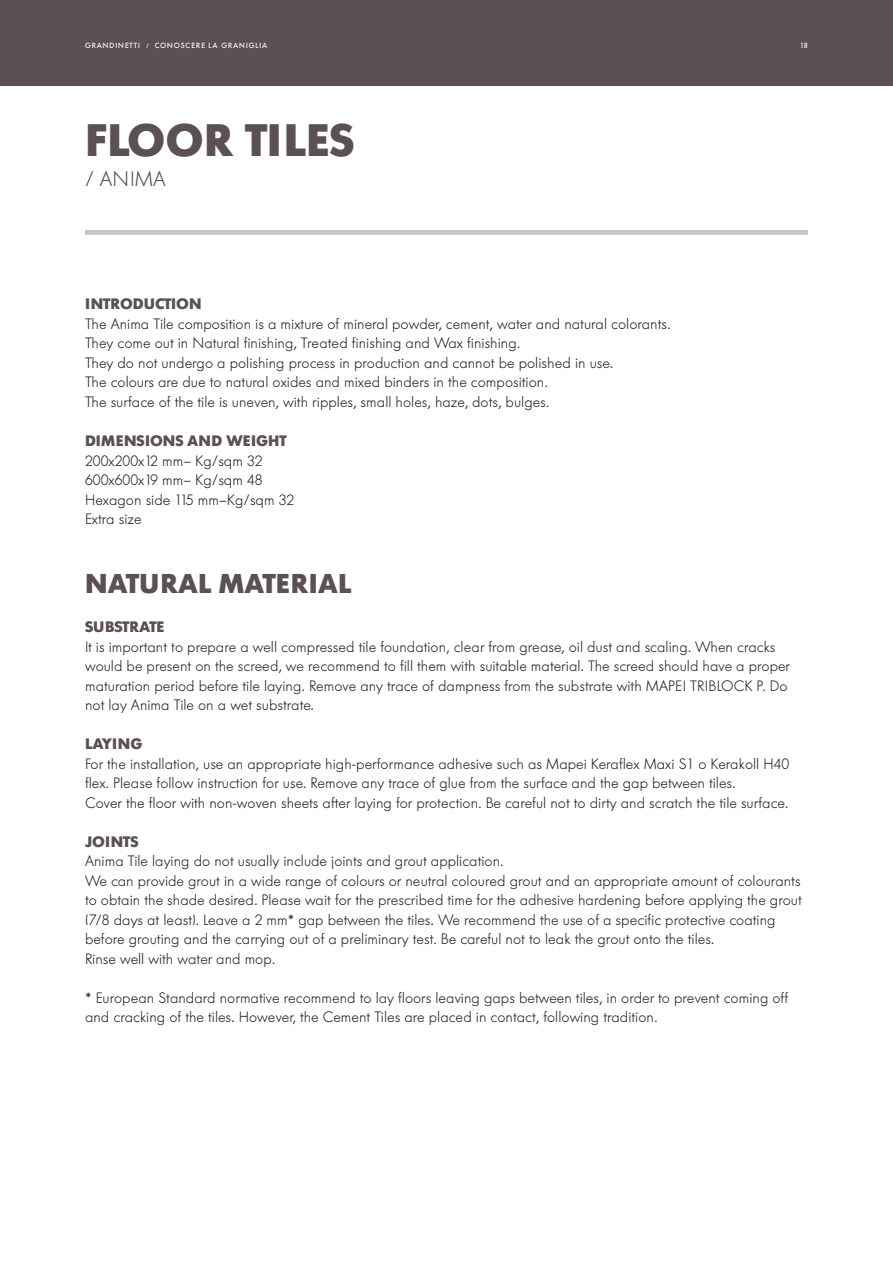
<style>
.page{position:relative;width:893px;height:1263px;background:#fff}
.page>*{position:absolute;margin:0;border:0;box-sizing:border-box;transform-origin:0 0}
.t1{font:700 45px "Futura BQ";color:#5b5055}
.t2{font:700 27px "Futura BQ";letter-spacing:.02em;color:#5b5055}
.t3{font:300 21px "Futura BQ";color:#5b5055}
.t4{font:300 15px/19.5px "Futura BQ";color:#231f20}
.t5{font:700 15px "Futura BQ";color:#5b5055}
.t6{font:500 7.5px "Futura BQ";letter-spacing:.1em;color:#fff}
</style>
<div class="page">
<div style="left:0;top:0;width:893px;height:85px;background:#5b5055"></div>
<div style="left:85px;top:230px;width:723px;height:5px;background:#c7c5bd"></div>
<p class="t6" style="left:85px;top:41px;width:184px">GRANDINETTI / CONOSCERE LA GRANIGLIA</p>
<p class="t6" style="left:800px;top:41px;width:9px">18</p>
<h1 class="t1" style="left:85px;top:112px;width:271px">FLOOR TILES</h1>
<h3 class="t3" style="left:85px;top:166px;width:82px">/ ANIMA</h3>
<p class="t5" style="left:85px;top:295px;width:118px">INTRODUCTION</p>
<p class="t4" style="left:85px;top:314px;width:587px">The Anima Tile composition is a mixture of mineral powder, cement, water and natural colorants.<br>They come out in Natural finishing, Treated finishing and Wax finishing.<br>They do not undergo a polishing process in production and cannot be polished in use.<br>The colours are due to natural oxides and mixed binders in the composition.<br>The surface of the tile is uneven, with ripples, small holes, haze, dots, bulges.</p>
<p class="t5" style="left:85px;top:431px;width:203px">DIMENSIONS AND WEIGHT</p>
<p class="t4" style="left:85px;top:451px;width:211px">200x200x12 mm– Kg/sqm 32<br>600x600x19 mm– Kg/sqm 48<br>Hexagon side 115 mm–Kg/sqm 32<br>Extra size</p>
<h2 class="t2" style="left:85px;top:567px;width:268px">NATURAL MATERIAL</h2>
<p class="t5" style="left:85px;top:617px;width:81px">SUBSTRATE</p>
<p class="t4" style="left:85px;top:637px;width:706px">It is important to prepare a well compressed tile foundation, clear from grease, oil dust and scaling. When cracks would be present on the screed, we recommend to fill them with suitable material. The screed should have a proper maturation period before tile laying. Remove any trace of dampness from the substrate with MAPEI TRIBLOCK P. Do not lay Anima Tile on a wet substrate.</p>
<p class="t5" style="left:85px;top:734px;width:59px">LAYING</p>
<p class="t4" style="left:85px;top:754px;width:706px">For the installation, use an appropriate high-performance adhesive such as Mapei Keraflex Maxi S1 o Kerakoll H40 flex. Please follow instruction for use. Remove any trace of glue from the surface and the gap between tiles.<br>Cover the floor with non-woven sheets after laying for protection. Be careful not to dirty and scratch the tile surface.</p>
<p class="t5" style="left:85px;top:832px;width:55px">JOINTS</p>
<p class="t4" style="left:85px;top:851px;width:718px">Anima Tile laying do not usually include joints and grout application.<br>We can provide grout in a wide range of colours or neutral coloured grout and an appropriate amount of colourants to obtain the shade desired. Please wait for the prescribed time for the adhesive hardening before applying the grout (7/8 days at least). Leave a 2 mm* gap between the tiles. We recommend the use of a specific protective coating before grouting and the carrying out of a preliminary test. Be careful not to leak the grout onto the tiles.<br>Rinse well with water and mop.</p>
<p class="t4" style="left:85px;top:988px;width:705px">* European Standard normative recommend to lay floors leaving gaps between tiles, in order to prevent coming off and cracking of the tiles. However, the Cement Tiles are placed in contact, following tradition.</p>
</div>
